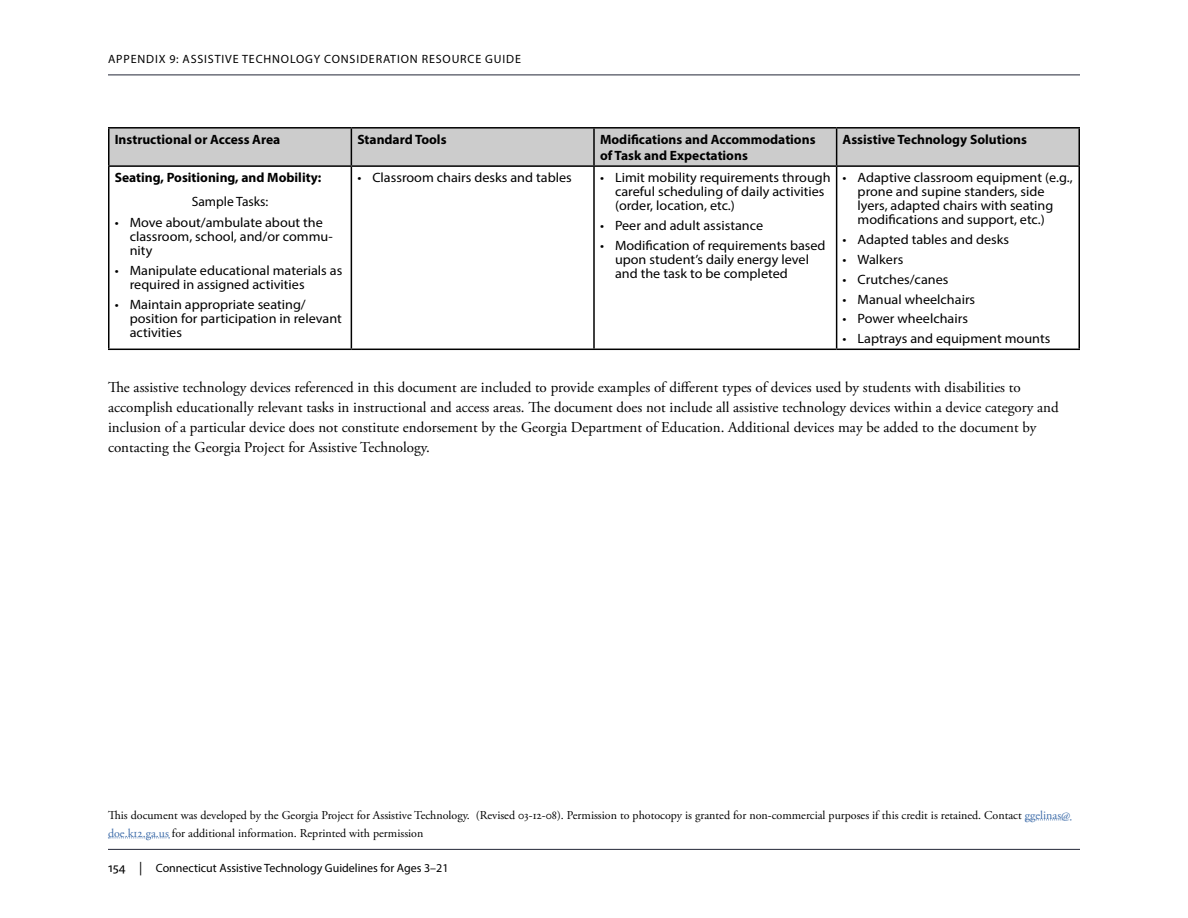
<style>
.page{position:relative;width:1188px;height:918px;background:#fff}
.page>*{position:absolute;margin:0;border:0;box-sizing:border-box;transform-origin:0 0}
.body_first{font:15px/20.2px "Adobe Garamond Pro";color:#000}
.table_body_text{font:13.5px/14px "Myriad Pro";color:#000;scale:1.05 1}
.table_header{font:700 13.5px "Myriad Pro";color:#000}
.table_body_text-2{font:700 13.5px "Myriad Pro";color:#000}
.table_body_text-3{font:13.5px "Myriad Pro";color:#000}
.t1{font:12px/18px "Adobe Garamond Pro";color:#000}
.t2{font:12px "Myriad Pro";color:#000}
.t3{font:12px "Myriad Pro";letter-spacing:.07em;color:#000}
.s1{color:#406eaa}
.s2{font-size:13.5px}
</style>
<div class="page">
<hr style="left:108px;top:849px;width:972px;height:1px;background:#232637">
<hr style="left:108px;top:75px;width:972px;height:1px;background:#232637">
<div style="left:110px;top:129px;width:968px;height:36px;background:#ccc"></div>
<hr style="left:108px;top:127px;width:243px;height:2px;background:#000">
<hr style="left:108px;top:129px;width:2px;height:36px;background:#000">
<hr style="left:351px;top:127px;width:243px;height:2px;background:#000">
<hr style="left:351px;top:129px;width:1px;height:36px;background:#000">
<hr style="left:594px;top:127px;width:243px;height:2px;background:#000">
<hr style="left:593px;top:129px;width:2px;height:36px;background:#000">
<hr style="left:837px;top:127px;width:243px;height:2px;background:#000">
<hr style="left:836px;top:129px;width:1px;height:36px;background:#000">
<hr style="left:1078px;top:129px;width:2px;height:36px;background:#000">
<hr style="left:108px;top:165px;width:243px;height:2px;background:#000">
<hr style="left:108px;top:167px;width:2px;height:182px;background:#000">
<hr style="left:351px;top:165px;width:243px;height:2px;background:#000">
<hr style="left:351px;top:167px;width:1px;height:182px;background:#000">
<hr style="left:594px;top:165px;width:243px;height:2px;background:#000">
<hr style="left:593px;top:167px;width:2px;height:182px;background:#000">
<hr style="left:837px;top:165px;width:243px;height:2px;background:#000">
<hr style="left:836px;top:167px;width:1px;height:182px;background:#000">
<hr style="left:1078px;top:167px;width:2px;height:182px;background:#000">
<hr style="left:108px;top:349px;width:243px;height:1px;background:#000">
<hr style="left:351px;top:349px;width:243px;height:1px;background:#000">
<hr style="left:594px;top:349px;width:243px;height:1px;background:#000">
<hr style="left:837px;top:349px;width:243px;height:1px;background:#000">
<svg style="left:1025px;top:820px;width:46px;height:1px"></svg>
<svg style="left:108px;top:838px;width:62px;height:1px"></svg>
<p class="t3" style="left:108px;top:52px;width:414px">Appendix 9: Assistive Technology Consideration Resource Guide</p>
<p class="table_header" style="left:115px;top:131px;width:167px">Instructional or Access Area</p>
<p class="table_header" style="left:357px;top:131px;width:91px">Standard Tools</p>
<p class="table_header" style="left:600px;top:131px;width:217px">Modifications and Accommodations</p>
<p class="table_header" style="left:600px;top:147px;width:149px">of Task and Expectations</p>
<p class="table_header" style="left:843px;top:131px;width:186px">Assistive Technology Solutions</p>
<p class="table_body_text" style="left:858px;top:171px;width:206px;text-indent:-15px">• Adaptive classroom equipment (e.g., prone and supine standers, side lyers, adapted chairs with seating modifications and support, etc.)</p>
<p class="table_body_text" style="left:843px;top:232px;width:160px">• Adapted tables and desks</p>
<p class="table_body_text" style="left:843px;top:252px;width:59px">• Walkers</p>
<p class="table_body_text" style="left:843px;top:272px;width:102px">• Crutches/canes</p>
<p class="table_body_text" style="left:843px;top:292px;width:128px">• Manual wheelchairs</p>
<p class="table_body_text" style="left:843px;top:312px;width:121px">• Power wheelchairs</p>
<p class="table_body_text" style="left:843px;top:332px;width:199px">• Laptrays and equipment mounts</p>
<p class="body_first" style="left:108px;top:377px;width:952px">The assistive technology devices referenced in this document are included to provide examples of different types of devices used by students with disabilities to accomplish educationally relevant tasks in instructional and access areas. The document does not include all assistive technology devices within a device category and inclusion of a particular device does not constitute endorsement by the Georgia Department of Education. Additional devices may be added to the document by contacting the Georgia Project for Assistive Technology.</p>
<p class="table_body_text-2" style="left:115px;top:169px;width:208px">Seating, Positioning, and Mobility:</p>
<p class="table_body_text-3" style="left:192px;top:193px;width:78px">Sample Tasks:</p>
<p class="table_body_text" style="left:130px;top:216px;width:195px;text-indent:-15px">• Move about/ambulate about the classroom, school, and/or commu&shy;nity</p>
<p class="table_body_text" style="left:130px;top:263px;width:204px;text-indent:-15px">• Manipulate educational materials as required in assigned activities</p>
<p class="table_body_text" style="left:130px;top:297px;width:204px;text-indent:-15px">• Maintain appropriate seating/ position for participation in relevant activities</p>
<p class="table_body_text" style="left:357px;top:171px;width:206px">• Classroom chairs desks and tables</p>
<p class="table_body_text" style="left:615px;top:171px;width:207px;text-indent:-15px">• Limit mobility requirements through careful scheduling of daily activities (order, location, etc.)</p>
<p class="table_body_text" style="left:600px;top:218px;width:157px">• Peer and adult assistance</p>
<p class="table_body_text" style="left:615px;top:238px;width:202px;text-indent:-15px">• Modification of requirements based upon student’s daily energy level and the task to be completed</p>
<p class="t1" style="left:108px;top:806px;width:964px">This document was developed by the Georgia Project for Assistive Technology. (Revised 03-12-08). Permission to photocopy is granted for non-commercial purposes if this credit is retained. Contact <span class="s1">ggelinas@ doe.k12.ga.us</span> for additional information. Reprinted with permission</p>
<p class="t2" style="left:108px;top:861px;width:342px"><span class="s2">154 |</span> Connecticut Assistive Technology Guidelines for Ages 3–21</p>
</div>
